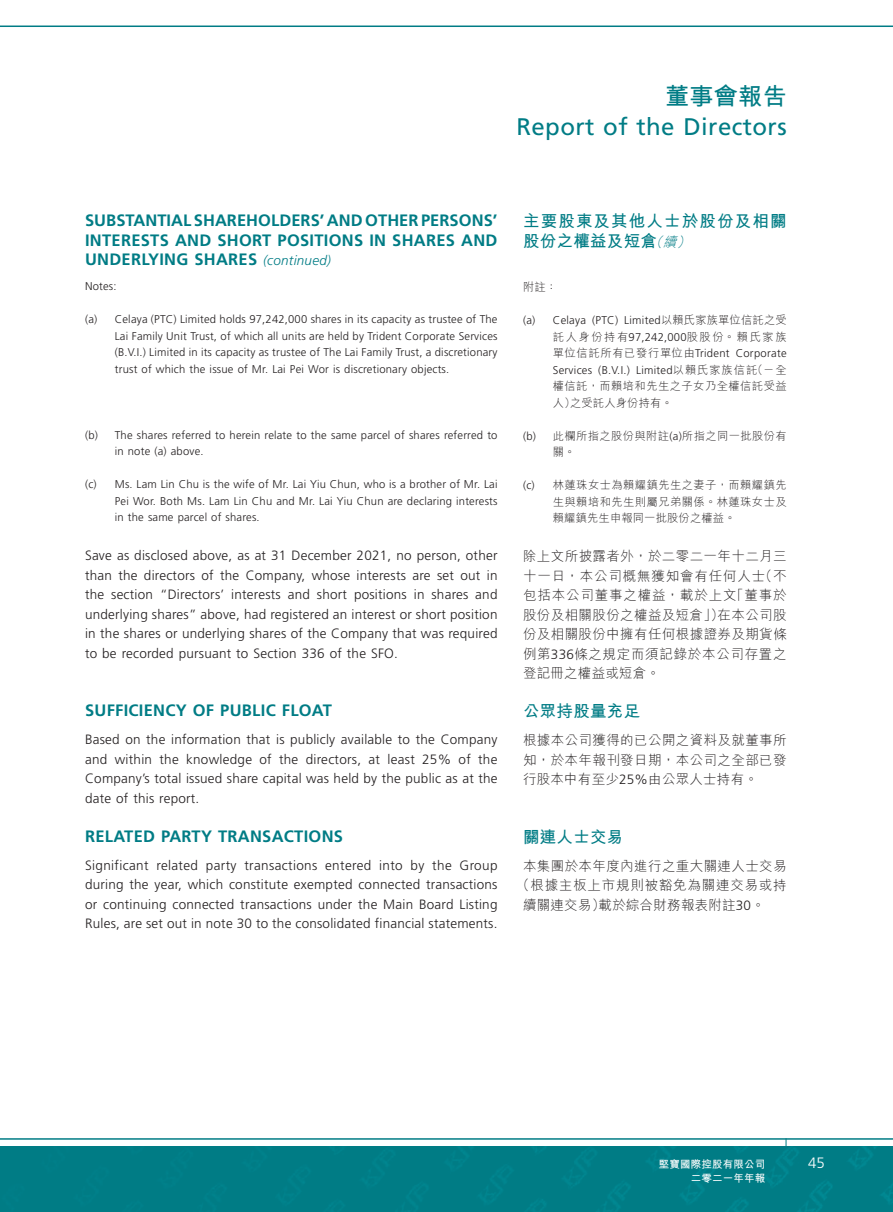
<style>
.page{position:relative;width:893px;height:1212px;background:#fff}
.page>*{position:absolute;margin:0;border:0;box-sizing:border-box;transform-origin:0 0}
.t1{font:24px "Frutiger LT Std";letter-spacing:.015em;color:#007c85}
.t2{font:24px "M Hei HK Bold E Ten B5 H";letter-spacing:.015em;color:#007c85}
.t3{font:700 16.5px/19.5px "Frutiger LT Std";letter-spacing:.015em;color:#007c85;text-align:justify}
.t4{font:16.5px/19.5px "M Hei HK Bold E Ten B5 H";letter-spacing:.07em;color:#007c85}
.t5{font:16.5px "M Hei HK Bold E Ten B5 H";letter-spacing:.015em;color:#007c85}
.t6{font:300 15px "Frutiger LT Std";color:#fff}
.t7{font:300 13.5px/19.5px "Frutiger LT Std";letter-spacing:.015em;color:#231f20;text-align:justify}
.t8{font:13.5px/19.5px "M Hei HK Light E Ten B5 H";letter-spacing:.03em;color:#231f20;text-align:justify}
.t9{font:13.5px "M Hei HK Light E Ten B5 H";letter-spacing:.055em;color:#231f20}
.t10{font:300 11.25px/16.5px "Frutiger LT Std";letter-spacing:.015em;color:#231f20}
.t11{font:11.25px/16.5px "M Hei HK Light E Ten B5 H";letter-spacing:.045em;color:#231f20}
.t12{font:11.25px "M Hei HK Light E Ten B5 H";letter-spacing:.145em;color:#231f20}
.t13{font:10.5px "M Hei HK Bold E Ten B5 H";letter-spacing:.015em;color:#fff}
.s1{font-weight:300;font-style:italic;font-size:13.5px}
.s2{font-family:"M Hei HK Light E Ten B5 H";font-style:italic;font-size:13.5px}
.s3{font-family:"M Hei HK Light E Ten B5 H";font-weight:400}
.s4{font-family:"Frutiger LT Std";font-weight:300}
</style>
<div class="page">
<hr style="left:0;top:26px;width:893px;height:1px;background:#007c85">
<div style="left:0;top:1147px;width:893px;height:65px;background:#007c85"></div>
<hr style="left:0;top:1138px;width:893px;height:2px;background:#007c85">
<h1 class="t2" style="left:665px;top:87px;width:123px">董事會報告</h1>
<h1 class="t1" style="left:516px;top:116px;width:272px">Report of the Directors</h1>
<p class="t3" style="left:85px;top:212px;width:414px">SUBSTANTIAL SHAREHOLDERS’ AND OTHER PERSONS’ INTERESTS AND SHORT POSITIONS IN SHARES AND UNDERLYING SHARES <span class="s1">(continued)</span></p>
<p class="t10" style="left:85px;top:279px;width:33px">Notes:</p>
<p class="t10" style="left:115px;top:312px;width:384px;text-align:justify;text-indent:-30px">(a) Celaya (PTC) Limited holds 97,242,000 shares in its capacity as trustee of The Lai Family Unit Trust, of which all units are held by Trident Corporate Services (B.V.I.) Limited in its capacity as trustee of The Lai Family Trust, a discretionary trust of which the issue of Mr. Lai Pei Wor is discretionary objects.</p>
<p class="t10" style="left:115px;top:427px;width:384px;text-indent:-30px">(b) The shares referred to herein relate to the same parcel of shares referred to in note (a) above.</p>
<p class="t10" style="left:115px;top:477px;width:384px;text-align:justify;text-indent:-30px">(c) Ms. Lam Lin Chu is the wife of Mr. Lai Yiu Chun, who is a brother of Mr. Lai Pei Wor. Both Ms. Lam Lin Chu and Mr. Lai Yiu Chun are declaring interests in the same parcel of shares.</p>
<p class="t7" style="left:85px;top:547px;width:414px">Save as disclosed above, as at 31 December 2021, no person, other than the directors of the Company, whose interests are set out in the section “Directors’ interests and short positions in shares and underlying shares” above, had registered an interest or short position in the shares or underlying shares of the Company that was required to be recorded pursuant to Section 336 of the SFO.</p>
<p class="t3" style="left:85px;top:702px;width:248px">SUFFICIENCY OF PUBLIC FLOAT</p>
<p class="t7" style="left:85px;top:731px;width:414px">Based on the information that is publicly available to the Company and within the knowledge of the directors, at least 25% of the Company’s total issued share capital was held by the public as at the date of this report.</p>
<p class="t3" style="left:85px;top:827px;width:260px">RELATED PARTY TRANSACTIONS</p>
<p class="t7" style="left:85px;top:856px;width:414px">Significant related party transactions entered into by the Group during the year, which constitute exempted connected transactions or continuing connected transactions under the Main Board Listing Rules, are set out in note 30 to the consolidated financial statements.</p>
<p class="t4" style="left:523px;top:214px;width:265px">主要股東及其他人士於股份及相關股份之權益及短倉<span class="s2">（續）</span></p>
<p class="t11" style="left:523px;top:280px;width:36px">附註：</p>
<p class="t10" style="left:523px;top:313px;width:265px">(a) Celaya (PTC) Limited<span class="s3">以賴氏家族單位信託之受</span></p>
<p class="t12" style="left:553px;top:332px;width:235px">託人身份持有<span class="s4">97,242,000</span>股股份。賴氏家族</p>
<p class="t10" style="left:553px;top:346px;width:235px"><span class="s3">單位信託所有已發行單位由</span>Trident Corporate<br>Services (B.V.I.) Limited<span class="s3">以賴氏家族信託（－全</span></p>
<p class="t11" style="left:553px;top:379px;width:235px">權信託，而賴培和先生之子女乃全權信託受益人）之受託人身份持有。</p>
<p class="t11" style="left:553px;top:429px;width:235px;text-indent:-30px"><span class="s4">(b)</span> 此欄所指之股份與附註<span class="s4">(a)</span>所指之同一批股份有關。</p>
<p class="t11" style="left:553px;top:478px;width:235px;text-align:justify;text-indent:-30px"><span class="s4">(c)</span> 林蓮珠女士為賴耀鎮先生之妻子，而賴耀鎮先生與賴培和先生則屬兄弟關係。林蓮珠女士及賴耀鎮先生申報同一批股份之權益。</p>
<p class="t8" style="left:523px;top:548px;width:265px">除上文所披露者外，於二零二一年十二月三十一日，本公司概無獲知會有任何人士（不包括本公司董事之權益，載於上文「董事於股份及相關股份之權益及短倉」）在本公司股份及相關股份中擁有任何根據證券及期貨條例第<span class="s4">336</span>條之規定而須記錄於本公司存置之登記冊之權益或短倉。</p>
<p class="t5" style="left:523px;top:705px;width:119px">公眾持股量充足</p>
<p class="t8" style="left:523px;top:732px;width:265px">根據本公司獲得的已公開之資料及就董事所知，於本年報刊發日期，本公司之全部已發行股本中有至少<span class="s4">25%</span>由公眾人士持有。</p>
<p class="t5" style="left:523px;top:830px;width:102px">關連人士交易</p>
<p class="t8" style="left:523px;top:858px;width:265px">本集團於本年度內進行之重大關連人士交易</p>
<p class="t9" style="left:516px;top:880px;width:272px">（根據主板上市規則被豁免為關連交易或持</p>
<p class="t8" style="left:523px;top:897px;width:243px">續關連交易）載於綜合財務報表附註<span class="s4">30</span>。</p>
<p class="t13" style="left:659px;top:1160px;width:108px">堅寶國際控股有限公司</p>
<p class="t6" style="left:808px;top:1156px;width:18px">45</p>
<p class="t13" style="left:691px;top:1174px;width:76px">二零二一年年報</p>
</div>
